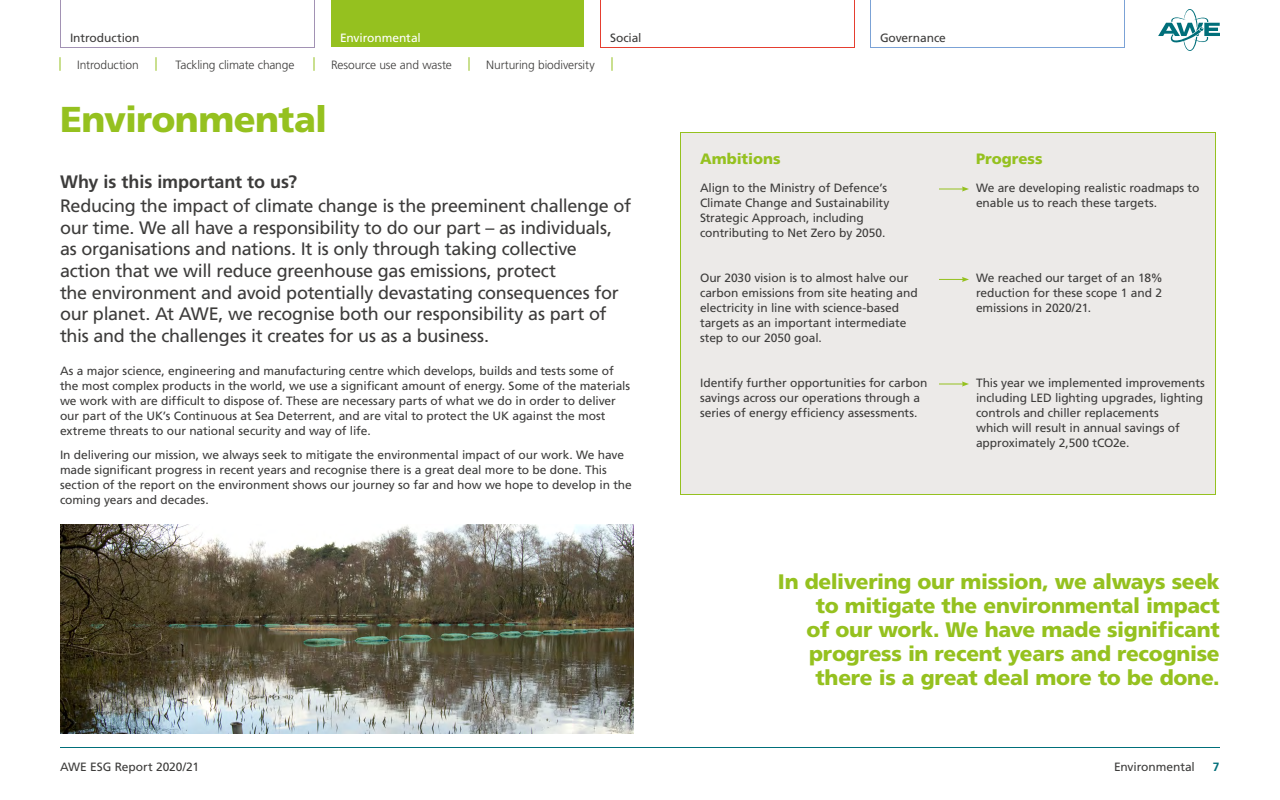
<style>
.page{position:relative;width:1280px;height:800px;background:#fff}
.page>*{position:absolute;margin:0;border:0;box-sizing:border-box;transform-origin:0 0}
.Page_Title_H2{font:900 36px "Frutiger LT Pro";letter-spacing:-.015em;color:#95c11f}
.t1{font:900 21px/24px "Frutiger LT Pro";letter-spacing:-.015em;color:#95c11f;text-align:right}
.Intro_18pt_P{font:18px/21.6px "Frutiger LT Pro";letter-spacing:-.02em;color:#3d3c3b}
.Subheading_H3_18pt{font:700 18px "Frutiger LT Pro";letter-spacing:-.005em;color:#3d3c3b}
.Subheading_2_H4{font:900 15px "Frutiger LT Pro";color:#95c11f}
.Body_12pt_P{font:12px/15px "Frutiger LT Pro";letter-spacing:-.005em;color:#3d3c3b}
.t2{font:300 12px "Frutiger LT Pro";letter-spacing:-.01em;color:#3d3c3b}
.t3{font:12px "Frutiger LT Pro";letter-spacing:-.005em;color:#fff}
.Text_anchor{font:12px "Frutiger LT Pro";letter-spacing:-.005em;color:#3d3c3b}
.t4{font:700 12px "Frutiger LT Pro";color:#006f7a}
</style>
<div class="page">
<hr style="left:60px;top:747px;width:1160px;height:1px;background:#006f7a">
<svg style="left:60px;top:0;width:255px;height:48px"></svg>
<svg style="left:600px;top:0;width:255px;height:48px"></svg>
<svg style="left:870px;top:0;width:255px;height:48px"></svg>
<div style="left:331px;top:0;width:253px;height:47px;background:#95c11f"></div>
<svg style="left:60px;top:58px;width:1px;height:12px"></svg>
<svg style="left:156px;top:58px;width:1px;height:12px"></svg>
<svg style="left:314px;top:58px;width:1px;height:12px"></svg>
<svg style="left:468px;top:58px;width:2px;height:12px"></svg>
<svg style="left:612px;top:58px;width:1px;height:12px"></svg>
<div style="left:680px;top:132px;width:536px;height:363px;background:#eceae8;border:1px solid #95c11f"></div>
<hr style="left:939px;top:188px;width:25px;height:2px;background:#95c11f">
<svg style="left:962px;top:186px;width:7px;height:6px"></svg>
<svg style="left:939px;top:277px;width:30px;height:5px"></svg>
<svg style="left:939px;top:381px;width:30px;height:6px"></svg>
<img style="left:60px;top:525px;width:574px;height:209px">
<svg style="left:1158px;top:9px;width:62px;height:42px"></svg>
<p class="Body_12pt_P" style="left:70px;top:30px;width:71px">Introduction</p>
<p class="Body_12pt_P" style="left:610px;top:30px;width:33px">Social</p>
<p class="Body_12pt_P" style="left:880px;top:30px;width:67px">Governance</p>
<p class="t2" style="left:77px;top:58px;width:63px">Introduction</p>
<p class="t2" style="left:176px;top:58px;width:120px">Tackling climate change</p>
<p class="t2" style="left:331px;top:58px;width:122px">Resource use and waste</p>
<p class="t2" style="left:486px;top:58px;width:110px">Nurturing biodiversity</p>
<p class="t3" style="left:340px;top:31px;width:82px">Environmental</p>
<h2 class="Page_Title_H2" style="left:60px;top:98px;width:269px">Environmental</h2>
<h3 class="Subheading_H3_18pt" style="left:60px;top:171px;width:239px">Why is this important to us?</h3>
<p class="Intro_18pt_P" style="left:60px;top:195px;width:573px">Reducing the impact of climate change is the preeminent challenge of our time. We all have a responsibility to do our part – as individuals, as organisations and nations. It is only through taking collective action that we will reduce greenhouse gas emissions, protect<br>the environment and avoid potentially devastating consequences for our planet. At AWE, we recognise both our responsibility as part of this and the challenges it creates for us as a business.</p>
<p class="Body_12pt_P" style="left:60px;top:363px;width:572px">As a major science, engineering and manufacturing centre which develops, builds and tests some of the most complex products in the world, we use a significant amount of energy. Some of the materials we work with are difficult to dispose of. These are necessary parts of what we do in order to deliver our part of the UK’s Continuous at Sea Deterrent, and are vital to protect the UK against the most extreme threats to our national security and way of life.</p>
<p class="Body_12pt_P" style="left:60px;top:447px;width:573px">In delivering our mission, we always seek to mitigate the environmental impact of our work. We have made significant progress in recent years and recognise there is a great deal more to be done. This section of the report on the environment shows our journey so far and how we hope to develop in the coming years and decades.</p>
<h4 class="Subheading_2_H4" style="left:700px;top:150px;width:82px">Ambitions</h4>
<p class="Body_12pt_P" style="left:700px;top:180px;width:191px">Align to the Ministry of Defence’s Climate Change and Sustainability Strategic Approach, including contributing to Net Zero by 2050.</p>
<p class="Body_12pt_P" style="left:700px;top:270px;width:219px">Our 2030 vision is to almost halve our carbon emissions from site heating and electricity in line with science-based targets as an important intermediate step to our 2050 goal.</p>
<p class="Body_12pt_P" style="left:700px;top:375px;width:229px">Identify further opportunities for carbon savings across our operations through a series of energy efficiency assessments.</p>
<h4 class="Subheading_2_H4" style="left:976px;top:150px;width:68px">Progress</h4>
<p class="Body_12pt_P" style="left:976px;top:180px;width:225px">We are developing realistic roadmaps to enable us to reach these targets.</p>
<p class="Body_12pt_P" style="left:976px;top:270px;width:188px;text-align:justify">We reached our target of an 18% reduction for these scope 1 and 2 emissions in 2020/21.</p>
<p class="Body_12pt_P" style="left:976px;top:375px;width:230px">This year we implemented improvements including LED lighting upgrades, lighting controls and chiller replacements<br>which will result in annual savings of approximately 2,500 tCO2e.</p>
<h2 class="t1" style="left:778px;top:569px;width:443px">In delivering our mission, we always seek to mitigate the environmental impact<br>of our work. We have made significant progress in recent years and recognise there is a great deal more to be done.</h2>
<p class="Text_anchor" style="left:1114px;top:760px;width:82px">Environmental</p>
<p class="Body_12pt_P" style="left:60px;top:759px;width:141px">AWE ESG Report 2020/21</p>
<p class="t4" style="left:1213px;top:760px;width:8px">7</p>
</div>
